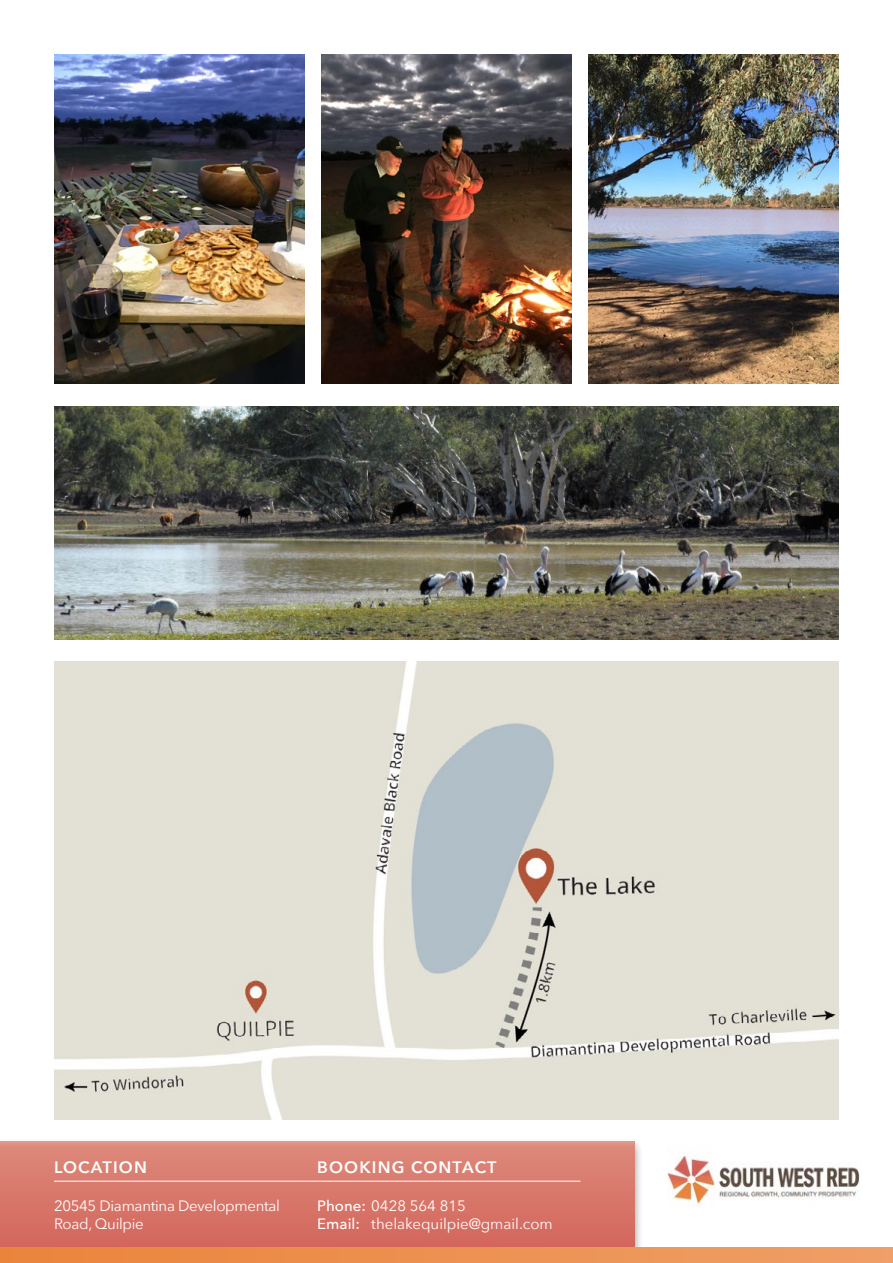
<style>
.page{position:relative;width:893px;height:1263px;background:#fff}
.page>*{position:absolute;margin:0;border:0;box-sizing:border-box;transform-origin:0 0}
.t1{font:600 16.5px "Avenir Next";letter-spacing:.07em;color:#fff}
.t2{font:15px/18px "Avenir Next";color:#fff}
.t3{font:15px/18px "Avenir Next";letter-spacing:-.02em;color:#fff}
.s1{font-weight:500}
</style>
<div class="page">
<div style="left:0;top:1137px;width:643px;height:123px;background:#000;opacity:.4"></div>
<div style="left:0;top:1142px;width:634px;height:105px;background:linear-gradient(to bottom,#dd8c7d,#d3665c)"></div>
<img style="left:668px;top:1155px;width:191px;height:49px">
<hr style="left:54px;top:1181px;width:526px;height:1px;background:#fff">
<div style="left:0;top:1247px;width:893px;height:16px;background:linear-gradient(to right,#ea843b,#ef9f67)"></div>
<img style="left:54px;top:54px;width:251px;height:330px">
<img style="left:321px;top:54px;width:251px;height:330px">
<img style="left:588px;top:54px;width:251px;height:330px">
<img style="left:54px;top:662px;width:785px;height:457px">
<img style="left:54px;top:406px;width:785px;height:233px">
<p class="t1" style="left:54px;top:1153px;width:94px">LOCATION</p>
<p class="t1" style="left:317px;top:1153px;width:181px">BOOKING CONTACT</p>
<p class="t2" style="left:317px;top:1196px;width:237px"><span class="s1">Phone:</span> 0428 564 815<br><span class="s1">Email:</span> thelakequilpie@gmail.com</p>
<p class="t3" style="left:54px;top:1196px;width:228px">20545 Diamantina Developmental<br>Road, Quilpie</p>
</div>
